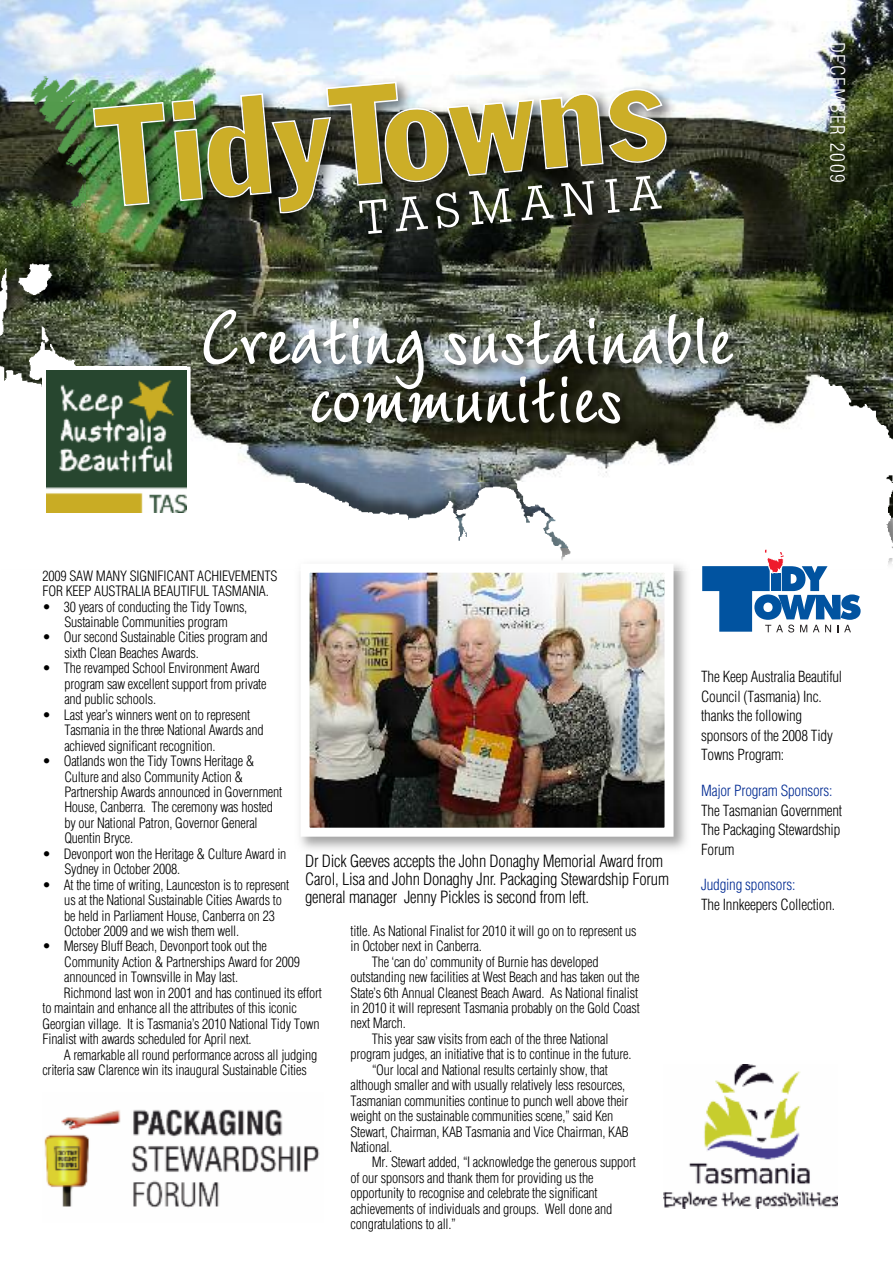
<style>
.page{position:relative;width:893px;height:1263px;background:#fff}
.page>*{position:absolute;margin:0;border:0;box-sizing:border-box;transform-origin:0 0}
.t1{font:700 93px "LT Wiesbaden Swing";color:#fff;scale:.93 1}
.t2{font:300 46.5px "Stafford";color:#fff}
.t3{font:300 condensed 19.5px "Helvetica";letter-spacing:.09em;color:#fff}
.t4{font:300 condensed 16.5px/18px "Helvetica";letter-spacing:-.015em;color:#000}
.t5{font:300 condensed 15px/19.5px "Helvetica";letter-spacing:-.015em;color:#000}
.t6{font:300 condensed 15px "Helvetica";letter-spacing:-.015em;color:#002a92}
.t7{font:300 condensed 13.95px/15.5px "Helvetica";letter-spacing:-.015em;color:#000}
</style>
<div class="page">
<img style="left:0;top:0;width:893px;height:200px">
<img style="left:0;top:229px;width:893px;height:336px">
<img style="left:28px;top:62px;width:62px;height:199px">
<img style="left:70px;top:0;width:733px;height:200px">
<img style="left:686px;top:200px;width:117px;height:16px">
<img style="left:90px;top:233px;width:411px;height:35px">
<img style="left:74px;top:62px;width:142px;height:138px">
<img style="left:86px;top:200px;width:145px;height:57px">
<img style="left:537px;top:229px;width:149px;height:4px">
<svg style="left:85px;top:200px;width:2px;height:33px"></svg>
<img style="left:227px;top:75px;width:459px;height:125px">
<img style="left:227px;top:200px;width:459px;height:29px">
<img style="left:230px;top:229px;width:307px;height:4px">
<img style="left:86px;top:75px;width:141px;height:125px">
<img style="left:93px;top:82px;width:575px;height:131px">
<div style="left:43px;top:366px;width:148px;height:151px;background:#fff"></div>
<img style="left:46px;top:371px;width:141px;height:142px">
<img style="left:663px;top:1064px;width:175px;height:144px">
<svg style="left:702px;top:550px;width:159px;height:82px"></svg>
<img style="left:294px;top:557px;width:399px;height:293px">
<img style="left:311px;top:574px;width:352px;height:253px">
<div style="left:301px;top:564px;width:372px;height:273px;border:9px solid #fff"></div>
<img style="left:44px;top:1109px;width:276px;height:99px">
<img style="left:125px;top:273px;width:695px;height:208px">
<h2 class="t2" style="left:358px;top:191px;width:303px;rotate:-5deg">TASMANIA</h2>
<h1 class="t1" style="left:200px;top:295px;width:575px">Creating sustainable</h1>
<h1 class="t1" style="left:310px;top:353px;width:338px">communities</h1>
<h3 class="t3" style="left:848px;top:42px;width:142px;rotate:90deg">DECEMBER 2009</h3>
<p class="t7" style="left:43px;top:568px;width:236px">2009 SAW MANY SIGNIFICANT ACHIEVEMENTS<br>FOR KEEP AUSTRALIA BEAUTIFUL TASMANIA.</p>
<p class="t7" style="left:43px;top:599px;width:206px;text-align:center">• 30 years of conducting the Tidy Towns,<br>Sustainable Communities program</p>
<p class="t7" style="left:64px;top:630px;width:205px;text-indent:-22px">• Our second Sustainable Cities program and sixth Clean Beaches Awards.</p>
<p class="t7" style="left:64px;top:661px;width:204px;text-indent:-22px">• The revamped School Environment Award program saw excellent support from private and public schools.</p>
<p class="t7" style="left:64px;top:707px;width:201px;text-indent:-22px">• Last year’s winners went on to represent<br>Tasmania in the three National Awards and achieved significant recognition.</p>
<p class="t7" style="left:64px;top:753px;width:219px;text-indent:-22px">• Oatlands won the Tidy Towns Heritage &amp; Culture and also Community Action &amp; Partnership Awards announced in Government House, Canberra. The ceremony was hosted by our National Patron, Governor General Quentin Bryce.</p>
<p class="t7" style="left:64px;top:846px;width:224px;text-indent:-22px">• Devonport won the Heritage &amp; Culture Award in<br>Sydney in October 2008.</p>
<p class="t7" style="left:64px;top:877px;width:227px;text-indent:-22px">• At the time of writing, Launceston is to represent us at the National Sustainable Cities Awards to be held in Parliament House, Canberra on 23<br>October 2009 and we wish them well.</p>
<p class="t7" style="left:42px;top:939px;width:226px">• Mersey Bluff Beach, Devonport took out the</p>
<p class="t7" style="left:64px;top:954px;width:237px">Community Action &amp; Partnerships Award for 2009</p>
<p class="t7" style="left:64px;top:970px;width:175px">announced in Townsville in May last.</p>
<p class="t7" style="left:64px;top:985px;width:260px">Richmond last won in 2001 and has continued its effort</p>
<p class="t7" style="left:42px;top:1001px;width:256px">to maintain and enhance all the attributes of this iconic</p>
<p class="t7" style="left:42px;top:1016px;width:279px">Georgian village. It is Tasmania’s 2010 National Tidy Town</p>
<p class="t7" style="left:42px;top:1032px;width:211px">Finalist with awards scheduled for April next.</p>
<p class="t7" style="left:64px;top:1047px;width:255px">A remarkable all round performance across all judging</p>
<p class="t7" style="left:42px;top:1062px;width:266px">criteria saw Clarence win its inaugural Sustainable Cities</p>
<p class="t4" style="left:305px;top:852px;width:365px">Dr Dick Geeves accepts the John Donaghy Memorial Award from<br>Carol, Lisa and John Donaghy Jnr. Packaging Stewardship Forum general manager Jenny Pickles is second from left.</p>
<p class="t7" style="left:351px;top:923px;width:288px">title. As National Finalist for 2010 it will go on to represent us</p>
<p class="t7" style="left:351px;top:939px;width:133px">in October next in Canberra.</p>
<p class="t7" style="left:372px;top:954px;width:228px">The ‘can do’ community of Burnie has developed</p>
<p class="t7" style="left:351px;top:969px;width:291px">outstanding new facilities at West Beach and has taken out the</p>
<p class="t7" style="left:351px;top:985px;width:289px">State’s 6th Annual Cleanest Beach Award. As National finalist</p>
<p class="t7" style="left:351px;top:1000px;width:291px">in 2010 it will represent Tasmania probably on the Gold Coast</p>
<p class="t7" style="left:351px;top:1016px;width:57px">next March.</p>
<p class="t7" style="left:372px;top:1031px;width:238px">This year saw visits from each of the three National</p>
<p class="t7" style="left:350px;top:1047px;width:282px">program judges, an initiative that is to continue in the future.</p>
<p class="t7" style="left:372px;top:1062px;width:238px">“Our local and National results certainly show, that</p>
<p class="t7" style="left:350px;top:1078px;width:276px">although smaller and with usually relatively less resources,</p>
<p class="t7" style="left:350px;top:1093px;width:279px">Tasmanian communities continue to punch well above their</p>
<p class="t7" style="left:350px;top:1108px;width:264px">weight on the sustainable communities scene,” said Ken</p>
<p class="t7" style="left:350px;top:1124px;width:280px">Stewart, Chairman, KAB Tasmania and Vice Chairman, KAB</p>
<p class="t7" style="left:350px;top:1139px;width:43px">National.</p>
<p class="t7" style="left:372px;top:1155px;width:266px">Mr. Stewart added, “I acknowledge the generous support</p>
<p class="t7" style="left:350px;top:1170px;width:245px">of our sponsors and thank them for providing us the</p>
<p class="t7" style="left:350px;top:1186px;width:249px">opportunity to recognise and celebrate the significant</p>
<p class="t7" style="left:350px;top:1201px;width:263px">achievements of individuals and groups. Well done and</p>
<p class="t7" style="left:350px;top:1217px;width:107px">congratulations to all.”</p>
<p class="t5" style="left:701px;top:667px;width:143px">The Keep Australia Beautiful<br>Council (Tasmania) Inc. thanks the following sponsors of the 2008 Tidy<br>Towns Program:</p>
<p class="t6" style="left:701px;top:782px;width:133px">Major Program Sponsors:</p>
<p class="t5" style="left:701px;top:801px;width:143px">The Tasmanian Government<br>The Packaging Stewardship<br>Forum</p>
<p class="t6" style="left:701px;top:876px;width:96px">Judging sponsors:</p>
<p class="t5" style="left:701px;top:895px;width:136px">The Innkeepers Collection.</p>
</div>
